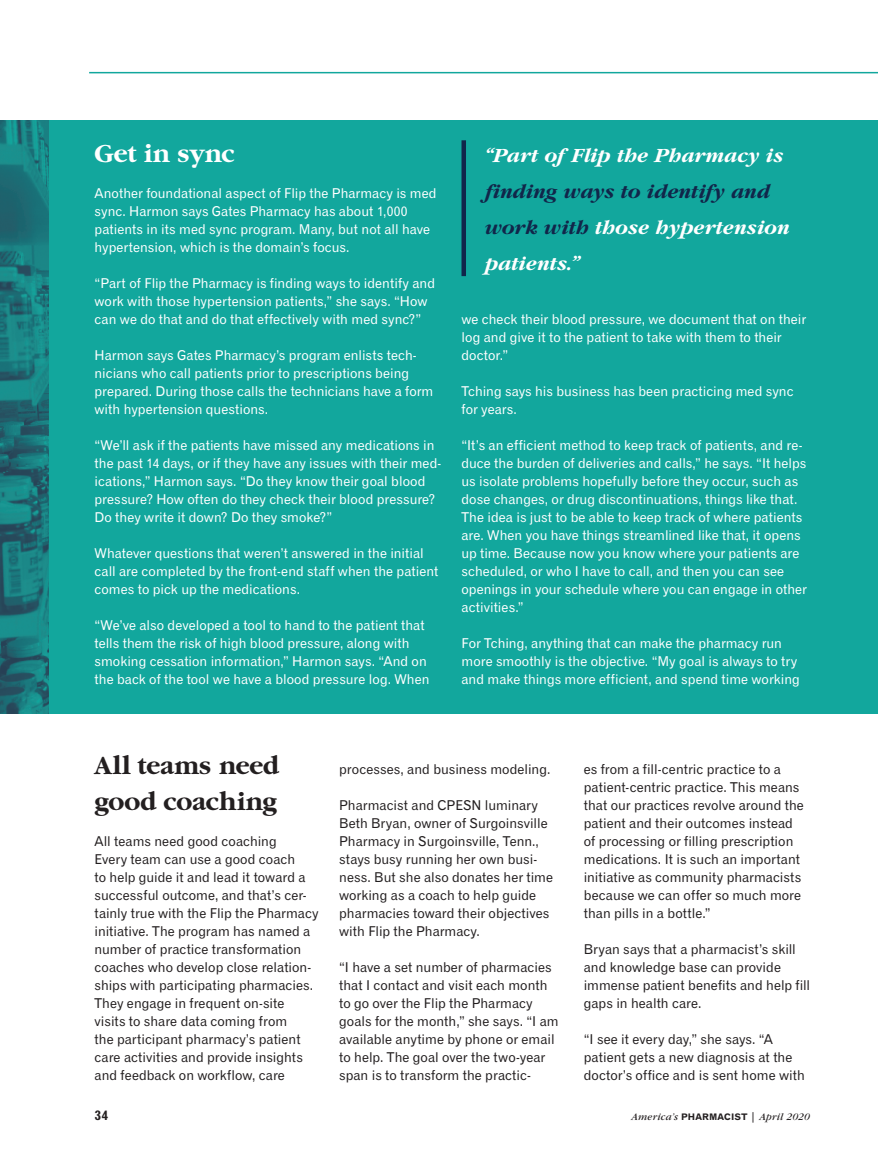
<style>
.page{position:relative;width:878px;height:1175px;background:#fff}
.page>*{position:absolute;margin:0;border:0;box-sizing:border-box;transform-origin:0 0}
.t1{font:700 27px/36px "Garamond";color:#231f20}
.t2{font:700 27px "Garamond";color:#fff}
.t3{font:italic 700 21px/36px "Garamond";letter-spacing:-.005em;color:#fff}
.t4{font:13.5px/18px "Gothic 720 BT Roman B";color:#fff}
.t5{font:13.5px/18px "Gothic 720 BT Roman B";color:#231f20}
.t6{font:13.5px "Gothic 720 BT Bold B";color:#231f20}
.t7{font:italic 10.5px "Garamond";letter-spacing:.02em;color:#231f20}
.s1{color:#11264a}
.s2{font-family:"Gothic 720 BT Bold B";font-style:normal;font-size:9px}
.s3{font-weight:700;font-style:normal}
</style>
<div class="page">
<div style="left:0;top:121px;width:878px;height:592px;background:#12a79d"></div>
<hr style="left:89px;top:72px;width:789px;height:1px;background:#12a79d">
<div style="left:461px;top:140px;width:5px;height:136px;background:#11264a"></div>
<img style="left:0;top:120px;width:48px;height:593px">
<p class="t2" style="left:94px;top:139px;width:142px">Get in sync</p>
<p class="t4" style="left:94px;top:184px;width:343px">Another foundational aspect of Flip the Pharmacy is med sync. Harmon says Gates Pharmacy has about 1,000 patients in its med sync program. Many, but not all have hypertension, which is the domain’s focus.</p>
<p class="t4" style="left:94px;top:274px;width:342px">“Part of Flip the Pharmacy is finding ways to identify and work with those hypertension patients,” she says. “How can we do that and do that effectively with med sync?”</p>
<p class="t4" style="left:94px;top:346px;width:340px">Harmon says Gates Pharmacy’s program enlists tech&shy;nicians who call patients prior to prescriptions being prepared. During those calls the technicians have a form with hypertension questions.</p>
<p class="t4" style="left:94px;top:436px;width:348px">“We’ll ask if the patients have missed any medications in the past 14 days, or if they have any issues with their med&shy;ications,” Harmon says. “Do they know their goal blood pressure? How often do they check their blood pressure?<br>Do they write it down? Do they smoke?”</p>
<p class="t4" style="left:94px;top:544px;width:345px">Whatever questions that weren’t answered in the initial call are completed by the front-end staff when the patient comes to pick up the medications.</p>
<p class="t4" style="left:94px;top:616px;width:336px">“We’ve also developed a tool to hand to the patient that tells them the risk of high blood pressure, along with smoking cessation information,” Harmon says. “And on the back of the tool we have a blood pressure log. When</p>
<p class="t3" style="left:484px;top:138px;width:306px">“Part of Flip the Pharmacy is <span class="s1">finding ways to identify and work with</span> those hypertension patients.”</p>
<p class="t4" style="left:461px;top:310px;width:346px">we check their blood pressure, we document that on their log and give it to the patient to take with them to their doctor.”</p>
<p class="t4" style="left:461px;top:382px;width:333px">Tching says his business has been practicing med sync for years.</p>
<p class="t4" style="left:461px;top:436px;width:347px">“It’s an efficient method to keep track of patients, and re&shy;duce the burden of deliveries and calls,” he says. “It helps us isolate problems hopefully before they occur, such as dose changes, or drug discontinuations, things like that.<br>The idea is just to be able to keep track of where patients are. When you have things streamlined like that, it opens up time. Because now you know where your patients are scheduled, or who I have to call, and then you can see openings in your schedule where you can engage in other activities.”</p>
<p class="t4" style="left:461px;top:634px;width:340px">For Tching, anything that can make the pharmacy run more smoothly is the objective. “My goal is always to try and make things more efficient, and spend time working</p>
<p class="t1" style="left:94px;top:748px;width:186px">All teams need good coaching</p>
<p class="t5" style="left:94px;top:832px;width:184px">All teams need good coaching</p>
<p class="t5" style="left:94px;top:850px;width:225px">Every team can use a good coach<br>to help guide it and lead it toward a successful outcome, and that’s cer&shy;tainly true with the Flip the Pharmacy initiative. The program has named a number of practice transformation coaches who develop close relation&shy;ships with participating pharmacies.<br>They engage in frequent on-site visits to share data coming from<br>the participant pharmacy’s patient care activities and provide insights and feedback on workflow, care</p>
<p class="t5" style="left:339px;top:760px;width:213px">processes, and business modeling.</p>
<p class="t5" style="left:339px;top:796px;width:215px">Pharmacist and CPESN luminary<br>Beth Bryan, owner of Surgoinsville<br>Pharmacy in Surgoinsville, Tenn., stays busy running her own busi&shy;ness. But she also donates her time working as a coach to help guide pharmacies toward their objectives with Flip the Pharmacy.</p>
<p class="t5" style="left:339px;top:958px;width:221px">“I have a set number of pharmacies that I contact and visit each month to go over the Flip the Pharmacy goals for the month,” she says. “I am available anytime by phone or email to help. The goal over the two-year span is to transform the practic-</p>
<p class="t5" style="left:584px;top:760px;width:222px">es from a fill-centric practice to a patient-centric practice. This means that our practices revolve around the patient and their outcomes instead of processing or filling prescription medications. It is such an important initiative as community pharmacists because we can offer so much more than pills in a bottle.”</p>
<p class="t5" style="left:584px;top:940px;width:228px">Bryan says that a pharmacist’s skill and knowledge base can provide immense patient benefits and help fill gaps in health care.</p>
<p class="t5" style="left:584px;top:1030px;width:222px">“I see it every day,” she says. “A patient gets a new diagnosis at the doctor’s office and is sent home with</p>
<p class="t6" style="left:94px;top:1107px;width:15px">34</p>
<p class="t7" style="left:631px;top:1111px;width:180px">America’s <span class="s2">PHARMACIST</span> <span class="s3">|</span> April 2020</p>
</div>
